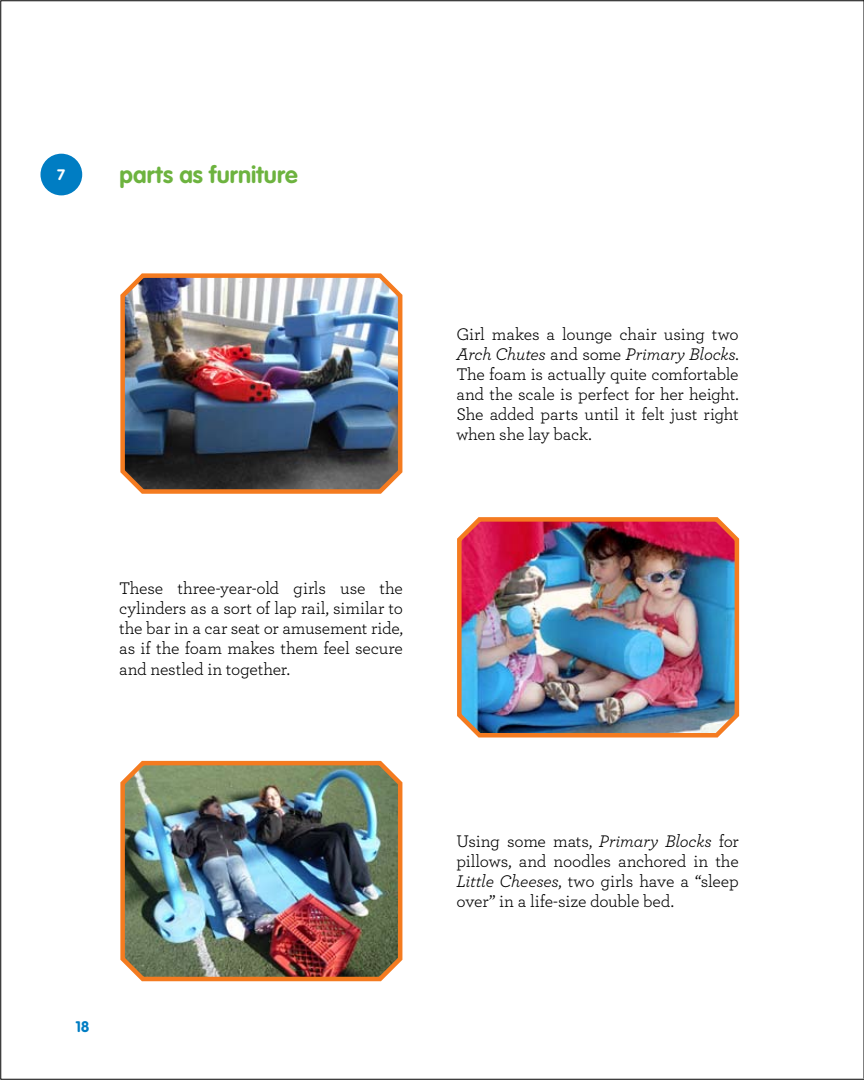
<style>
.page{position:relative;width:864px;height:1080px;background:#fff}
.page>*{position:absolute;margin:0;border:0;box-sizing:border-box;transform-origin:0 0}
.t1{font:700 23.55px "VAG Rounded Std";letter-spacing:.005em;color:#6db33f}
.t2{font:17.7px/20.2px "Archer";letter-spacing:-.015em;color:#000;text-align:justify}
.t3{font:700 15.15px "VAG Rounded Std";color:#007dc3}
.t4{font:700 15px "VAG Rounded Std";color:#fff}
.s1{font-style:italic}
</style>
<div class="page">
<img style="left:1px;top:1px;width:863px;height:1078px">
<hr style="left:863px;top:0;width:1px;height:1078px;background:#000">
<p class="t4" style="left:57px;top:166px;width:10px">7</p>
<h1 class="t1" style="left:120px;top:161px;width:180px">parts as furniture</h1>
<p class="t2" style="left:456px;top:323px;width:284px">Girl makes a lounge chair using two <span class="s1">Arch Chutes</span> and some <span class="s1">Primary Blocks</span>.<br>The foam is actually quite comfortable and the scale is perfect for her height.<br>She added parts until it felt just right when she lay back.</p>
<p class="t2" style="left:119px;top:577px;width:285px">These three-year-old girls use the cylinders as a sort of lap rail, similar to the bar in a car seat or amusement ride, as if the foam makes them feel secure and nestled in together.</p>
<p class="t3" style="left:76px;top:1018px;width:15px">18</p>
<p class="t2" style="left:456px;top:830px;width:284px">Using some mats, <span class="s1">Primary Blocks</span> for pillows, and noodles anchored in the <span class="s1">Little Cheeses</span>, two girls have a “sleep over” in a life-size double bed.</p>
</div>
